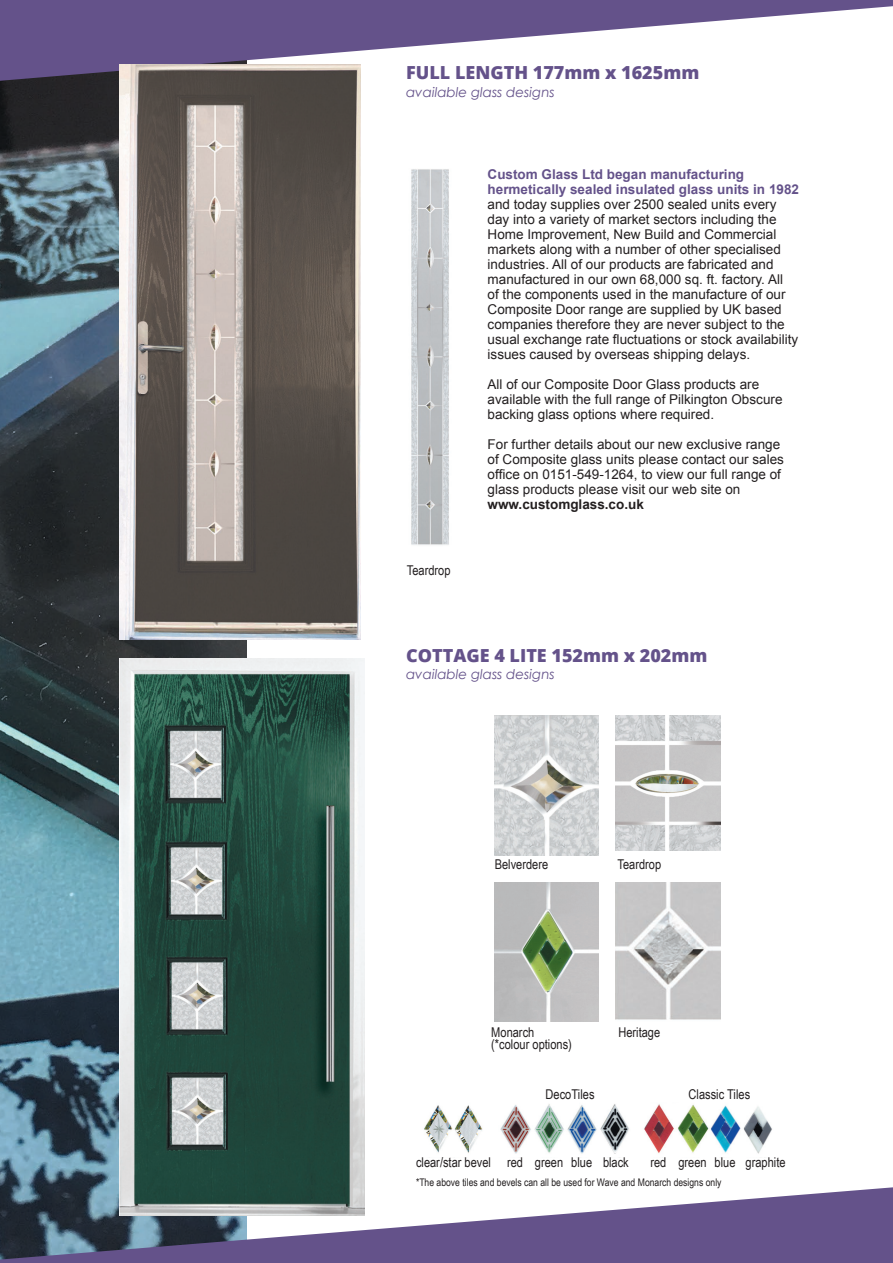
<style>
.page{position:relative;width:893px;height:1263px;background:#fff}
.page>*{position:absolute;margin:0;border:0;box-sizing:border-box;transform-origin:0 0}
.t1{font:800 18px "Open Sans";color:#64528a}
.t2{font:13.5px/15px "Arial";color:#231f20}
.t3{font:13.5px/12px "Arial Narrow";color:#231f20}
.t4{font:700 13.5px/15px "Arial";color:#64528a}
.t5{font:italic 13.5px "Century Gothic";color:#64528a}
.t6{font:700 13.5px "Arial";color:#231f20}
.t7{font:10.5px "Arial Narrow";color:#231f20}
</style>
<div class="page">
<img style="left:0;top:81px;width:247px;height:1106px">
<img style="left:120px;top:659px;width:245px;height:528px">
<img style="left:424px;top:1104px;width:348px;height:50px">
<svg style="left:0;top:0;width:893px;height:81px;fill:#64528a"></svg>
<img style="left:120px;top:65px;width:240px;height:574px">
<svg style="left:0;top:1187px;width:893px;height:76px;fill:#64528a"></svg>
<img style="left:494px;top:715px;width:105px;height:140px">
<img style="left:616px;top:715px;width:104px;height:136px">
<img style="left:494px;top:882px;width:105px;height:139px">
<img style="left:616px;top:882px;width:104px;height:138px">
<img style="left:411px;top:169px;width:38px;height:376px">
<h1 class="t1" style="left:406px;top:58px;width:295px">FULL LENGTH 177mm x 1625mm</h1>
<p class="t5" style="left:406px;top:83px;width:150px">available glass designs</p>
<p class="t3" style="left:407px;top:564px;width:45px">Teardrop</p>
<p class="t4" style="left:488px;top:167px;width:313px">Custom Glass Ltd began manufacturing hermetically sealed insulated glass units in 1982</p>
<p class="t2" style="left:488px;top:197px;width:312px">and today supplies over 2500 sealed units every day into a variety of market sectors including the Home Improvement, New Build and Commercial markets along with a number of other specialised industries. All of our products are fabricated and manufactured in our own 68,000 sq. ft. factory. All<br>of the components used in the manufacture of our Composite Door range are supplied by UK based companies therefore they are never subject to the usual exchange rate fluctuations or stock availability issues caused by overseas shipping delays.</p>
<p class="t2" style="left:488px;top:377px;width:296px">All of our Composite Door Glass products are available with the full range of Pilkington Obscure backing glass options where required.</p>
<p class="t2" style="left:488px;top:437px;width:298px">For further details about our new exclusive range of Composite glass units please contact our sales office on 0151-549-1264, to view our full range of glass products please visit our web site on</p>
<p class="t6" style="left:488px;top:495px;width:158px">www.customglass.co.uk</p>
<h1 class="t1" style="left:406px;top:642px;width:303px">COTTAGE 4 LITE 152mm x 202mm</h1>
<p class="t5" style="left:406px;top:665px;width:150px">available glass designs</p>
<p class="t3" style="left:495px;top:858px;width:55px">Belverdere</p>
<p class="t3" style="left:617px;top:858px;width:45px">Teardrop</p>
<p class="t3" style="left:491px;top:1026px;width:82px">Monarch (*colour options)</p>
<p class="t3" style="left:618px;top:1025px;width:43px">Heritage</p>
<p class="t3" style="left:546px;top:1087px;width:50px">DecoTiles</p>
<p class="t3" style="left:688px;top:1087px;width:63px">Classic Tiles</p>
<p class="t3" style="left:416px;top:1156px;width:214px">clear/star bevel red green blue black</p>
<p class="t3" style="left:650px;top:1156px;width:137px">red green blue graphite</p>
<p class="t7" style="left:416px;top:1174px;width:307px">*The above tiles and bevels can all be used for Wave and Monarch designs only</p>
</div>
